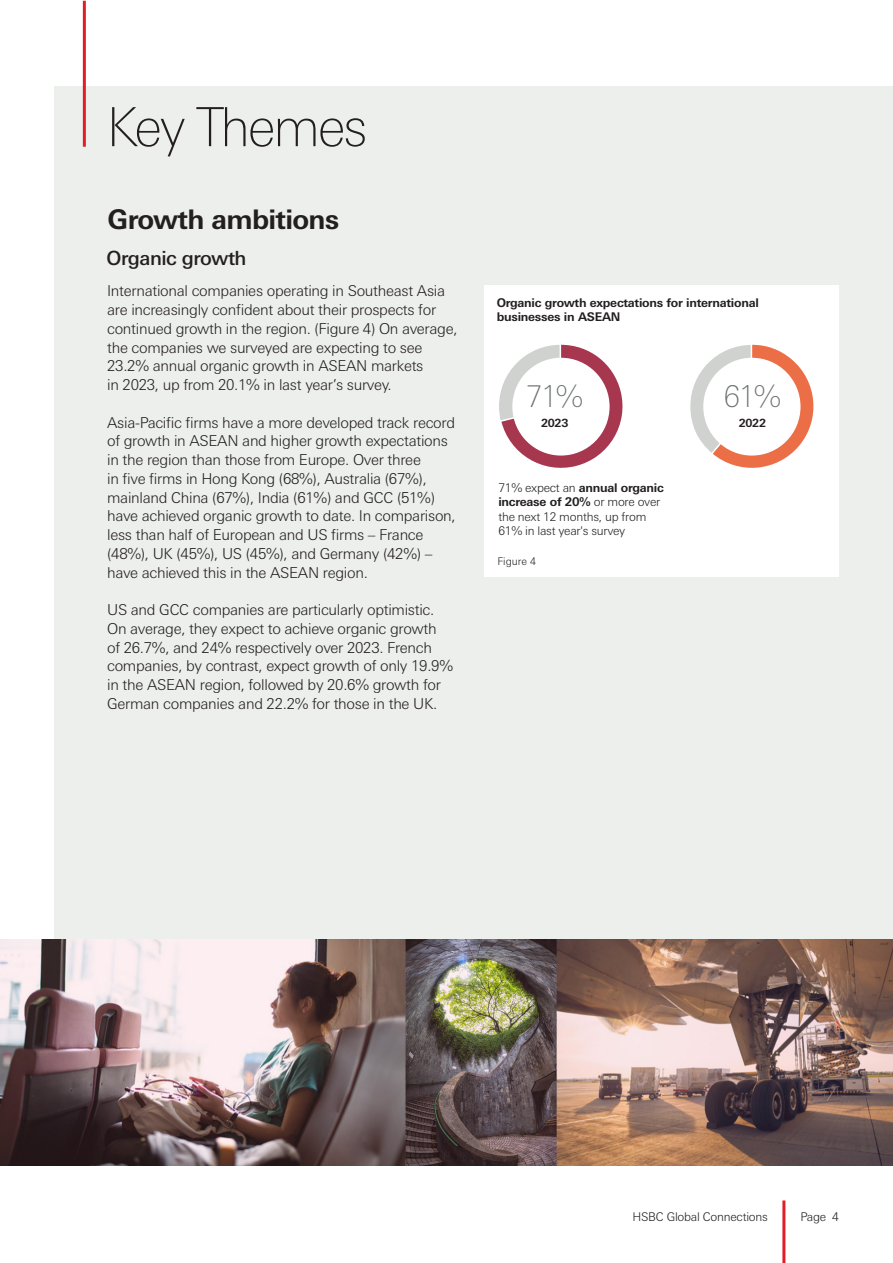
<style>
.page{position:relative;width:893px;height:1263px;background:#fff}
.page>*{position:absolute;margin:0;border:0;box-sizing:border-box;transform-origin:0 0}
.t1{font:100 54px "Univers Nextfor HSBC";letter-spacing:-.04em;color:#231f20}
.t2{font:100 30px "Univers Nextfor HSBC";color:#6b6f70}
.t3{font:700 27px "Univers Nextfor HSBC";letter-spacing:-.025em;color:#231f20}
.t4{font:500 19.5px "Univers Nextfor HSBC";letter-spacing:-.025em;color:#231f20}
.t5{font:300 15px/18.8px "Univers Nextfor HSBC";letter-spacing:-.02em;color:#231f20}
.t6{font:300 12px/14.4px "Univers Nextfor HSBC";letter-spacing:-.02em;color:#231f20}
.t7{font:700 12px/14.4px "Univers Nextfor HSBC";letter-spacing:-.02em;color:#231f20}
.t8{font:700 11.25px "Univers Nextfor HSBC";letter-spacing:-.025em;color:#231f20}
.t9{font:300 10.5px "Univers Nextfor HSBC";color:#231f20}
.s1{font-weight:700}
</style>
<div class="page">
<div style="left:54px;top:86px;width:839px;height:1079px;background:#edefed"></div>
<hr style="left:83px;top:1px;width:3px;height:146px;background:#e31d26">
<hr style="left:782px;top:1200px;width:3px;height:63px;background:#e31d26">
<img style="left:1px;top:939px;width:892px;height:226px">
<div style="left:485px;top:285px;width:354px;height:292px;background:#fff"></div>
<svg style="left:499px;top:344px;width:124px;height:124px"></svg>
<div style="left:512px;top:358px;width:98px;height:98px;background:#fff;border-radius:50%"></div>
<svg style="left:690px;top:344px;width:124px;height:124px"></svg>
<div style="left:703px;top:358px;width:97px;height:98px;background:#fff;border-radius:50%"></div>
<p class="t1" style="left:106px;top:89px;width:263px">Key Themes</p>
<p class="t3" style="left:108px;top:200px;width:233px">Growth ambitions</p>
<p class="t4" style="left:107px;top:244px;width:141px">Organic growth</p>
<p class="t5" style="left:107px;top:281px;width:352px">International companies operating in Southeast Asia are increasingly confident about their prospects for continued growth in the region. (Figure 4) On average, the companies we surveyed are expecting to see 23.2% annual organic growth in ASEAN markets<br>in 2023, up from 20.1% in last year’s survey.</p>
<p class="t5" style="left:107px;top:412px;width:350px">Asia-Pacific firms have a more developed track record of growth in ASEAN and higher growth expectations in the region than those from Europe. Over three<br>in five firms in Hong Kong (68%), Australia (67%), mainland China (67%), India (61%) and GCC (51%) have achieved organic growth to date. In comparison, less than half of European and US firms – France (48%), UK (45%), US (45%), and Germany (42%) – have achieved this in the ASEAN region.</p>
<p class="t5" style="left:107px;top:599px;width:347px">US and GCC companies are particularly optimistic.<br>On average, they expect to achieve organic growth of 26.7%, and 24% respectively over 2023. French companies, by contrast, expect growth of only 19.9% in the ASEAN region, followed by 20.6% growth for German companies and 22.2% for those in the UK.</p>
<p class="t7" style="left:497px;top:295px;width:264px">Organic growth expectations for international businesses in ASEAN</p>
<p class="t2" style="left:526px;top:375px;width:59px">71%</p>
<p class="t8" style="left:541px;top:415px;width:29px">2023</p>
<p class="t6" style="left:498px;top:480px;width:167px">71% expect an <span class="s1">annual organic increase of 20%</span> or more over the next 12 months, up from<br>61% in last year's survey</p>
<p class="t9" style="left:497px;top:554px;width:40px">Figure 4</p>
<p class="t2" style="left:724px;top:375px;width:59px">61%</p>
<p class="t8" style="left:739px;top:415px;width:29px">2022</p>
<p class="t6" style="left:632px;top:1209px;width:137px">HSBC Global Connections</p>
<p class="t6" style="left:800px;top:1209px;width:40px">Page 4</p>
</div>
